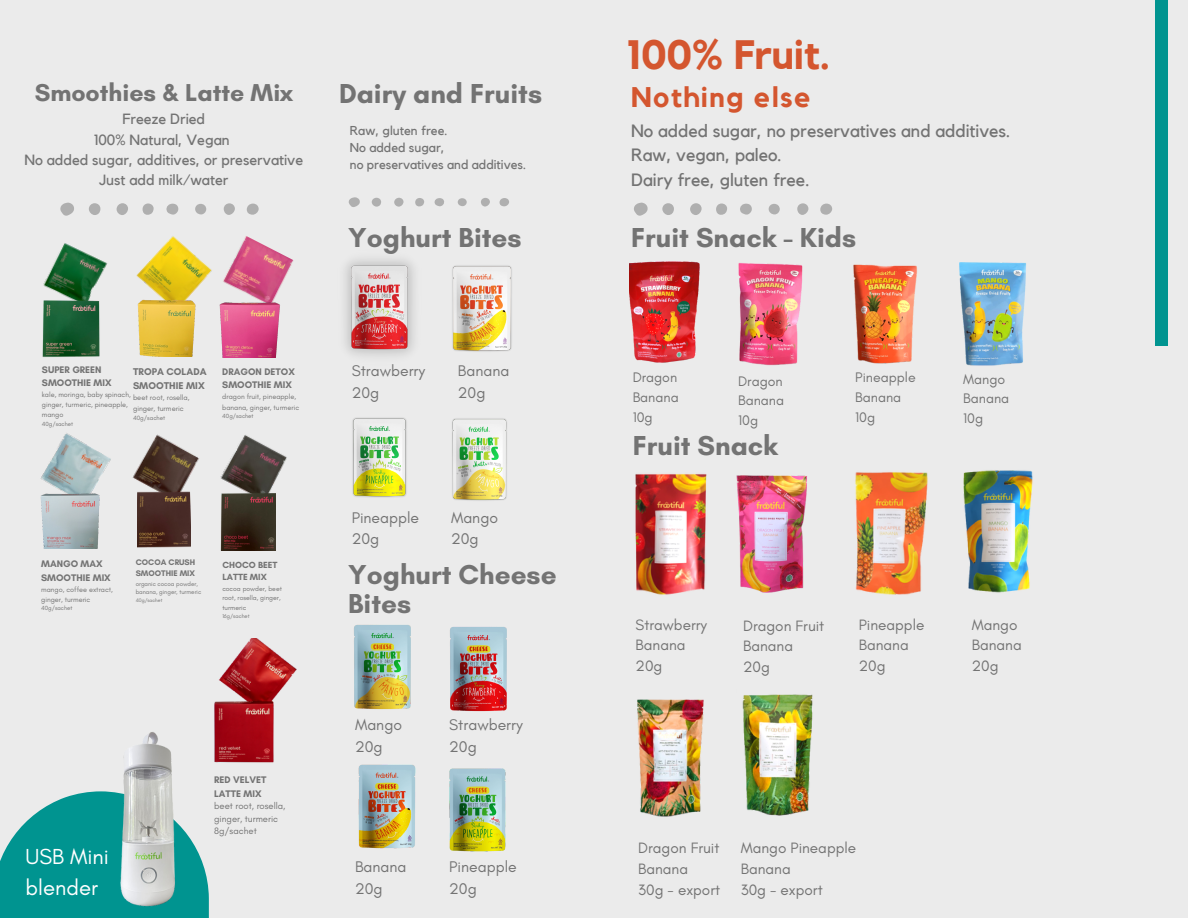
<style>
.page{position:relative;width:1188px;height:918px;background:#ebebeb}
.page>*{position:absolute;margin:0;border:0;box-sizing:border-box;transform-origin:0 0}
.t1{font:700 40.95px "Kollektif";color:#d4562f}
.t2{font:700 28.35px "Kollektif";letter-spacing:.055em;color:#d4562f}
.t3{font:700 27.9px/29.2px "Glacial Indifference";color:#737373}
.t4{font:700 24.9px "Glacial Indifference";color:#737373}
.t5{font:22.2px/30.9px "Glacial Indifference";color:#fff}
.t6{font:17.85px/24.8px "Kollektif";color:#737373}
.t7{font:15.75px/21.3px "Glacial Indifference";color:#737373}
.t8{font:15.3px/20.7px "Glacial Indifference";color:#737373}
.t9{font:14.7px/20.2px "Kollektif";color:#737373;text-align:center}
.t10{font:14.1px/19.6px "Glacial Indifference";color:#737373;text-align:justify}
.t11{font:12.9px/17.1px "Kollektif";color:#737373}
.t12{font:700 10.05px/13.5px "Glacial Indifference";color:#737373}
.t13{font:700 9.75px/13.2px "Glacial Indifference";color:#737373}
.t14{font:9.45px/12.6px "Glacial Indifference";color:#737373}
.t15{font:700 9.15px/12.3px "Glacial Indifference";color:#737373}
.t16{font:700 8.25px/11.2px "Glacial Indifference";color:#737373}
.t17{font:7.5px/10.4px "Glacial Indifference";color:#737373}
.t18{font:7.35px/10.1px "Glacial Indifference";color:#737373}
.t19{font:6.9px/9.4px "Glacial Indifference";color:#737373}
.t20{font:6.3px "Glacial Indifference";color:#737373}
.t21{font:6.15px/8.7px "Glacial Indifference";color:#737373}
.t22{font:6px "Glacial Indifference";color:#737373}
.t23{font:5.7px "Glacial Indifference";color:#737373}
.t24{font:5.25px "Glacial Indifference";color:#737373}
</style>
<div class="page">
<img style="left:630px;top:261px;width:70px;height:102px">
<img style="left:738px;top:263px;width:65px;height:103px">
<img style="left:853px;top:264px;width:64px;height:100px">
<img style="left:959px;top:262px;width:68px;height:104px">
<img style="left:963px;top:470px;width:70px;height:123px">
<img style="left:855px;top:472px;width:73px;height:123px">
<img style="left:736px;top:475px;width:71px;height:118px">
<img style="left:635px;top:474px;width:72px;height:121px">
<img style="left:637px;top:699px;width:67px;height:118px">
<img style="left:742px;top:694px;width:71px;height:122px">
<svg style="left:634px;top:203px;width:14px;height:13px"></svg>
<div style="left:662px;top:203px;width:12px;height:12px;background:#afafaf;border-radius:50%"></div>
<svg style="left:690px;top:203px;width:12px;height:12px"></svg>
<svg style="left:820px;top:203px;width:12px;height:12px"></svg>
<svg style="left:740px;top:204px;width:12px;height:11px"></svg>
<svg style="left:797px;top:203px;width:11px;height:12px"></svg>
<div style="left:716px;top:203px;width:11px;height:12px;background:#afafaf;border-radius:5px"></div>
<div style="left:769px;top:204px;width:11px;height:11px;background:#afafaf;border-radius:50%"></div>
<img style="left:40px;top:433px;width:71px;height:54px">
<img style="left:40px;top:487px;width:60px;height:61px">
<img style="left:214px;top:638px;width:83px;height:125px">
<img style="left:220px;top:435px;width:67px;height:55px">
<img style="left:220px;top:490px;width:56px;height:61px">
<img style="left:223px;top:236px;width:71px;height:64px">
<img style="left:219px;top:300px;width:61px;height:58px">
<img style="left:43px;top:243px;width:65px;height:54px">
<img style="left:42px;top:297px;width:58px;height:60px">
<img style="left:132px;top:434px;width:67px;height:73px">
<img style="left:137px;top:490px;width:53px;height:58px">
<img style="left:136px;top:236px;width:76px;height:61px">
<img style="left:137px;top:297px;width:59px;height:60px">
<svg style="left:60px;top:203px;width:14px;height:13px"></svg>
<div style="left:89px;top:203px;width:11px;height:12px;background:#afafaf;border-radius:50%"></div>
<div style="left:117px;top:203px;width:11px;height:12px;background:#afafaf;border-radius:50%"></div>
<svg style="left:247px;top:203px;width:12px;height:12px"></svg>
<svg style="left:166px;top:204px;width:13px;height:11px"></svg>
<div style="left:224px;top:203px;width:11px;height:12px;background:#afafaf;border-radius:50%"></div>
<div style="left:143px;top:203px;width:11px;height:12px;background:#afafaf;border-radius:5px"></div>
<div style="left:195px;top:204px;width:11px;height:11px;background:#afafaf;border-radius:50%"></div>
<div style="left:1155px;top:0;width:13px;height:345px;background:#009490"></div>
<img style="left:345px;top:259px;width:69px;height:97px">
<img style="left:452px;top:265px;width:60px;height:87px">
<img style="left:352px;top:417px;width:55px;height:81px">
<img style="left:452px;top:418px;width:55px;height:83px">
<svg style="left:348px;top:197px;width:12px;height:10px"></svg>
<div style="left:372px;top:198px;width:9px;height:9px;background:#afafaf;border-radius:50%"></div>
<svg style="left:394px;top:198px;width:10px;height:9px"></svg>
<div style="left:499px;top:198px;width:10px;height:8px;background:#afafaf;border-radius:50%"></div>
<svg style="left:434px;top:198px;width:10px;height:9px"></svg>
<svg style="left:481px;top:198px;width:9px;height:9px"></svg>
<div style="left:415px;top:198px;width:9px;height:8px;background:#afafaf;border-radius:4px"></div>
<div style="left:458px;top:198px;width:9px;height:8px;background:#afafaf;border-radius:50%"></div>
<img style="left:354px;top:625px;width:57px;height:85px">
<img style="left:449px;top:768px;width:57px;height:84px">
<img style="left:450px;top:627px;width:57px;height:85px">
<img style="left:358px;top:764px;width:58px;height:85px">
<svg style="left:0;top:795px;width:209px;height:123px"></svg>
<img style="left:71px;top:732px;width:113px;height:186px">
<h3 class="t4" style="left:35px;top:77px;width:260px">Smoothies &amp; Latte Mix</h3>
<h3 class="t9" style="left:24px;top:110px;width:280px">Freeze Dried<br>100% Natural, Vegan<br>No added sugar, additives, or preservative<br>Just add milk/water</h3>
<h3 class="t3" style="left:339px;top:79px;width:205px">Dairy and Fruits</h3>
<h3 class="t11" style="left:350px;top:122px;width:178px">Raw, gluten free.<br>No added sugar,<br>no preservatives and additives.</h3>
<h3 class="t3" style="left:348px;top:222px;width:175px">Yoghurt Bites</h3>
<h3 class="t13" style="left:42px;top:363px;width:71px">SUPER GREEN<br>SMOOTHIE MIX</h3>
<p class="t18" style="left:42px;top:389px;width:90px">kale, moringa, baby spinach, ginger, turmeric, pineapple, mango</p>
<p class="t22" style="left:42px;top:420px;width:33px">40g/sachet</p>
<h3 class="t12" style="left:133px;top:365px;width:75px">TROPA COLADA<br>SMOOTHIE MIX</h3>
<p class="t17" style="left:133px;top:393px;width:58px">beet root, rosella, ginger, turmeric</p>
<p class="t20" style="left:133px;top:414px;width:34px">40g/sachet</p>
<h3 class="t13" style="left:222px;top:365px;width:74px">DRAGON DETOX<br>SMOOTHIE MIX</h3>
<p class="t18" style="left:222px;top:392px;width:78px">dragon fruit, pineapple, banana, ginger, turmeric</p>
<p class="t22" style="left:222px;top:412px;width:33px">40g/sachet</p>
<h3 class="t13" style="left:41px;top:557px;width:71px">MANGO MAX<br>SMOOTHIE MIX</h3>
<p class="t18" style="left:41px;top:584px;width:73px">mango, coffee extract, ginger, turmeric</p>
<p class="t22" style="left:41px;top:605px;width:33px">40g/sachet</p>
<p class="t16" style="left:136px;top:556px;width:61px">COCOA CRUSH<br>SMOOTHIE MIX</p>
<p class="t21" style="left:136px;top:579px;width:67px">organic cocoa powder, banana, ginger, turmeric</p>
<p class="t24" style="left:136px;top:597px;width:28px">40g/sachet</p>
<p class="t15" style="left:222px;top:558px;width:57px">CHOCO BEET<br>LATTE MIX</p>
<p class="t19" style="left:222px;top:583px;width:61px">cocoa powder, beet root, rosella, ginger, turmeric</p>
<p class="t23" style="left:222px;top:612px;width:29px">16g/sachet</p>
<h3 class="t5" style="left:26px;top:841px;width:85px">USB Mini blender</h3>
<h3 class="t13" style="left:214px;top:773px;width:54px">RED VELVET<br>LATTE MIX</h3>
<p class="t14" style="left:214px;top:800px;width:73px">beet root, rosella, ginger, turmeric<br>8g/sachet</p>
<h3 class="t7" style="left:352px;top:360px;width:75px">Strawberry<br>20g</h3>
<h3 class="t7" style="left:458px;top:360px;width:53px">Banana<br>20g</h3>
<h3 class="t7" style="left:352px;top:507px;width:69px">Pineapple<br>20g</h3>
<h3 class="t7" style="left:451px;top:507px;width:49px">Mango<br>20g</h3>
<h3 class="t3" style="left:348px;top:560px;width:210px">Yoghurt Cheese<br>Bites</h3>
<h3 class="t7" style="left:355px;top:714px;width:49px">Mango<br>20g</h3>
<h3 class="t7" style="left:449px;top:714px;width:75px">Strawberry<br>20g</h3>
<h3 class="t7" style="left:355px;top:856px;width:53px">Banana<br>20g</h3>
<h3 class="t7" style="left:449px;top:856px;width:69px">Pineapple<br>20g</h3>
<h1 class="t1" style="left:626px;top:36px;width:206px">100% Fruit.</h1>
<h2 class="t2" style="left:631px;top:85px;width:182px">Nothing else</h2>
<h3 class="t6" style="left:631px;top:119px;width:381px">No added sugar, no preservatives and additives.<br>Raw, vegan, paleo.<br>Dairy free, gluten free.</h3>
<h3 class="t3" style="left:631px;top:222px;width:227px">Fruit Snack - Kids</h3>
<h3 class="t10" style="left:738px;top:371px;width:48px">Dragon Banana 10g</h3>
<h3 class="t10" style="left:855px;top:368px;width:62px;text-align:left">Pineapple<br>Banana<br>10g</h3>
<h3 class="t10" style="left:633px;top:368px;width:48px">Dragon Banana 10g</h3>
<h3 class="t10" style="left:963px;top:369px;width:48px;text-align:left">Mango<br>Banana<br>10g</h3>
<h3 class="t3" style="left:633px;top:431px;width:147px">Fruit Snack</h3>
<h3 class="t8" style="left:636px;top:614px;width:73px">Strawberry<br>Banana<br>20g</h3>
<h3 class="t8" style="left:743px;top:615px;width:83px">Dragon Fruit<br>Banana<br>20g</h3>
<h3 class="t8" style="left:859px;top:614px;width:67px">Pineapple<br>Banana<br>20g</h3>
<h3 class="t8" style="left:972px;top:614px;width:51px">Mango<br>Banana<br>20g</h3>
<h3 class="t8" style="left:638px;top:837px;width:83px">Dragon Fruit<br>Banana<br>30g - export</h3>
<h3 class="t8" style="left:741px;top:837px;width:117px">Mango Pineapple<br>Banana<br>30g - export</h3>
</div>
